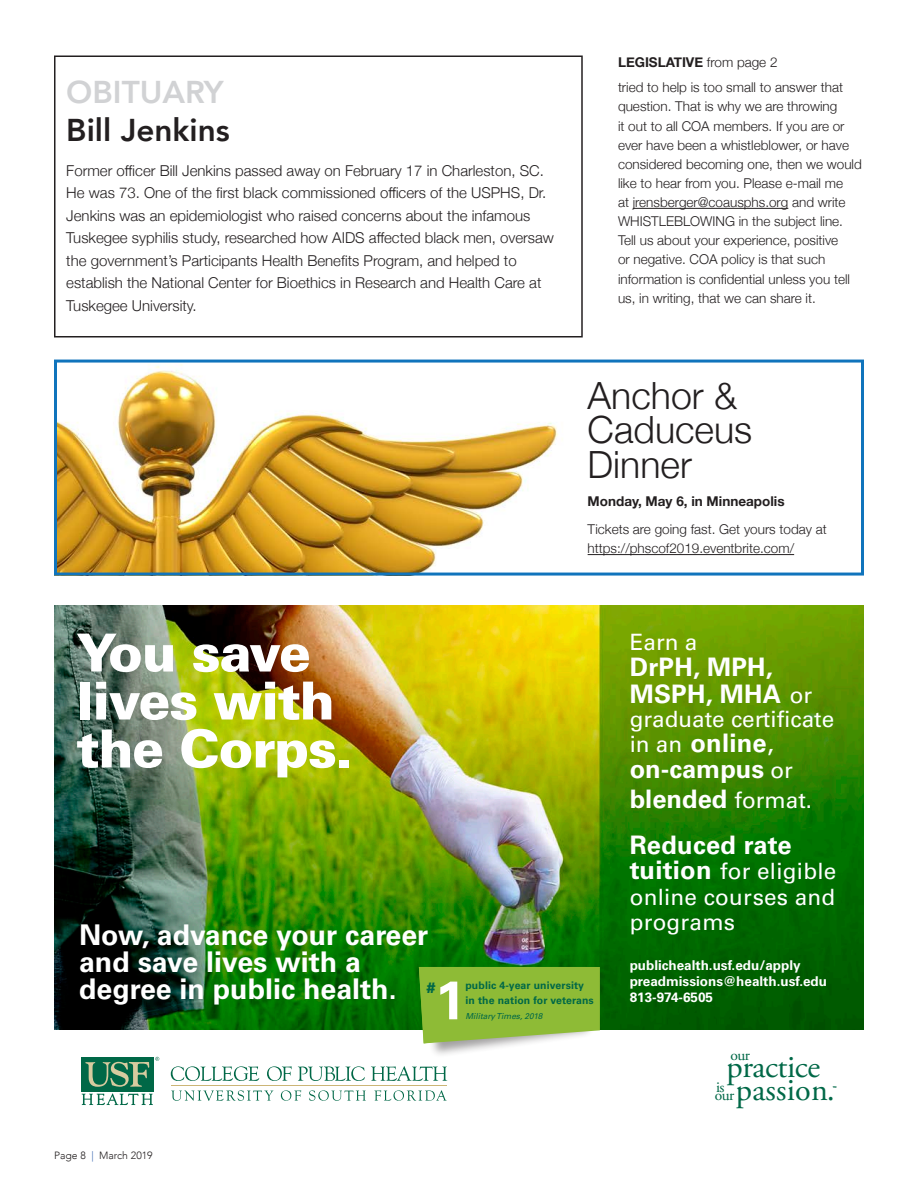
<style>
.page{position:relative;width:918px;height:1188px;background:#fff}
.page>*{position:absolute;margin:0;border:0;box-sizing:border-box;transform-origin:0 0}
.t1{font:700 54px "Univers LT Std";color:#fff}
.t2{font:900 52.5px/48px "Univers LT Std";letter-spacing:-.025em;color:#fff}
.Body{font:300 37.5px/34.5px "Helvetica Neue";color:#231f20}
.t3{font:32.25px/23px "Adobe Garamond Pro";letter-spacing:-.015em;color:#006847;text-align:center}
.Headline_2{font:800 31.5px/37.8px "Avenir";color:#231f20}
.t4{font:700 28.5px/27px "Univers LT Std";color:#fff}
.t5{font:700 25.5px/27px "Univers LT Std";letter-spacing:.01em;color:#fff}
.t6{font:22.5px/25.5px "Univers LT Std";letter-spacing:.01em;color:#fff;text-align:justify}
.t7{font:15.45px "Adobe Garamond Pro";color:#006847}
.Body-2{font:300 15px/22.5px "Helvetica Neue";color:#231f20}
.t8{font:700 15px "Univers LT Std";color:#006847}
.Body-3{font:300 13.5px/19.2px "Helvetica Neue";color:#231f20}
.t9{font:700 13.5px/16.2px "Univers LT Std";color:#fff}
.Body-4{font:700 13.5px "Helvetica Neue";color:#231f20}
.t10{font:700 10.5px/15px "Univers LT Std";letter-spacing:.01em;color:#006847}
.t11{font:300 10.5px "Avenir";color:#231f20}
.t12{font:italic 8.25px "Univers LT Std";color:#006847}
.t13{font:700 3px "Myriad Pro";color:#006847}
.s1{color:#d1d2d4}
.s2{font-weight:300}
.s3{font-weight:400;font-size:22.5px}
.s4{font-weight:400}
.s5{color:#2e5fac}
.s6{font-weight:700;font-size:25.5px}
.s7{font-size:15.45px}
</style>
<div class="page">
<div style="left:54px;top:56px;width:529px;height:282px;border:2px solid #231f20"></div>
<hr style="left:633px;top:208px;width:155px;height:1px;background:#231f20">
<img style="left:54px;top:606px;width:810px;height:424px">
<div style="left:81px;top:1057px;width:72px;height:35px;background:#006847"></div>
<svg style="left:82px;top:1093px;width:71px;height:12px"></svg>
<svg style="left:85px;top:1057px;width:74px;height:30px"></svg>
<svg style="left:171px;top:1090px;width:102px;height:11px"></svg>
<svg style="left:281px;top:1090px;width:20px;height:11px"></svg>
<svg style="left:309px;top:1090px;width:57px;height:11px"></svg>
<svg style="left:374px;top:1090px;width:73px;height:11px"></svg>
<hr style="left:171px;top:1085px;width:276px;height:1px;background:#ccb576">
<svg style="left:171px;top:1066px;width:88px;height:15px"></svg>
<svg style="left:267px;top:1066px;width:25px;height:15px"></svg>
<svg style="left:298px;top:1066px;width:67px;height:15px"></svg>
<svg style="left:371px;top:1066px;width:76px;height:15px"></svg>
<div style="left:425px;top:965px;width:182px;height:93px;background:#231f20;opacity:.42"></div>
<svg style="left:419px;top:967px;width:181px;height:76px;background:#93bd43"></svg>
<img style="left:58px;top:364px;width:556px;height:208px">
<div style="left:54px;top:360px;width:810px;height:216px;border:3px solid #1074bc"></div>
<hr style="left:588px;top:554px;width:206px;height:1px;background:#231f20">
<p class="Headline_2" style="left:66px;top:73px;width:165px"><span class="s1">OBITUARY<br></span>Bill Jenkins</p>
<p class="Body-2" style="left:66px;top:158px;width:489px">Former officer Bill Jenkins passed away on February 17 in Charleston, SC.<br>He was 73. One of the first black commissioned officers of the USPHS, Dr.<br>Jenkins was an epidemiologist who raised concerns about the infamous Tuskegee syphilis study, researched how AIDS affected black men, oversaw the government’s Participants Health Benefits Program, and helped to establish the National Center for Bioethics in Research and Health Care at Tuskegee University.</p>
<p class="t2" style="left:76px;top:628px;width:278px">You save lives with the Corps.</p>
<p class="Body-4" style="left:618px;top:52px;width:161px">LEGISLATIVE <span class="s2">from page 2</span></p>
<p class="Body-3" style="left:618px;top:77px;width:245px">tried to help is too small to answer that question. That is why we are throwing<br>it out to all COA members. If you are or ever have been a whistleblower, or have considered becoming one, then we would like to hear from you. Please e-mail me<br>at jrensberger@coausphs.org and write WHISTLEBLOWING in the subject line.<br>Tell us about your experience, positive<br>or negative. COA policy is that such information is confidential unless you tell us, in writing, that we can share it.</p>
<p class="Body" style="left:588px;top:376px;width:166px">Anchor &amp;<br>Caduceus<br>Dinner</p>
<p class="Body-4" style="left:588px;top:491px;width:198px">Monday, May 6, in Minneapolis</p>
<p class="Body-3" style="left:588px;top:519px;width:241px">Tickets are going fast. Get yours today at https://phscof2019.eventbrite.com/</p>
<p class="t6" style="left:630px;top:630px;width:69px">Earn a</p>
<p class="t5" style="left:630px;top:654px;width:184px">DrPH, MPH,<br>MSPH, MHA <span class="s3">or</span></p>
<p class="t6" style="left:630px;top:706px;width:206px">graduate certificate</p>
<p class="t5" style="left:630px;top:731px;width:165px;line-height:25.5px"><span class="s3">in an</span> online<span class="s4">, </span>on-campus <span class="s3">or</span></p>
<p class="t5" style="left:630px;top:786px;width:184px">blended <span class="s3">format.</span></p>
<p class="t4" style="left:79px;top:921px;width:351px">Now, advance your career and save lives with a degree in public health.</p>
<p class="t1" style="left:435px;top:969px;width:32px">1</p>
<p class="t8" style="left:427px;top:979px;width:10px">#</p>
<p class="t10" style="left:465px;top:978px;width:130px">public 4-year university in the nation for veterans</p>
<p class="t12" style="left:465px;top:1011px;width:78px">Military Times, 2018</p>
<p class="t11" style="left:54px;top:1149px;width:100px">Page 8 <span class="s5">|</span> March 2019</p>
<p class="t5" style="left:630px;top:832px;width:163px">Reduced rate</p>
<p class="t6" style="left:630px;top:859px;width:208px"><span class="s6">tuition</span> for eligible online courses and programs</p>
<p class="t9" style="left:630px;top:957px;width:199px">publichealth.usf.edu/apply preadmissions@health.usf.edu<br>813-974-6505</p>
<p class="t7" style="left:731px;top:1046px;width:21px">our</p>
<p class="t3" style="left:715px;top:1056px;width:122px">practice <span class="s7">our</span>passion.</p>
<p class="t7" style="left:716px;top:1078px;width:10px">is</p>
<p class="t13" style="left:833px;top:1085px;width:6px">TM</p>
</div>
